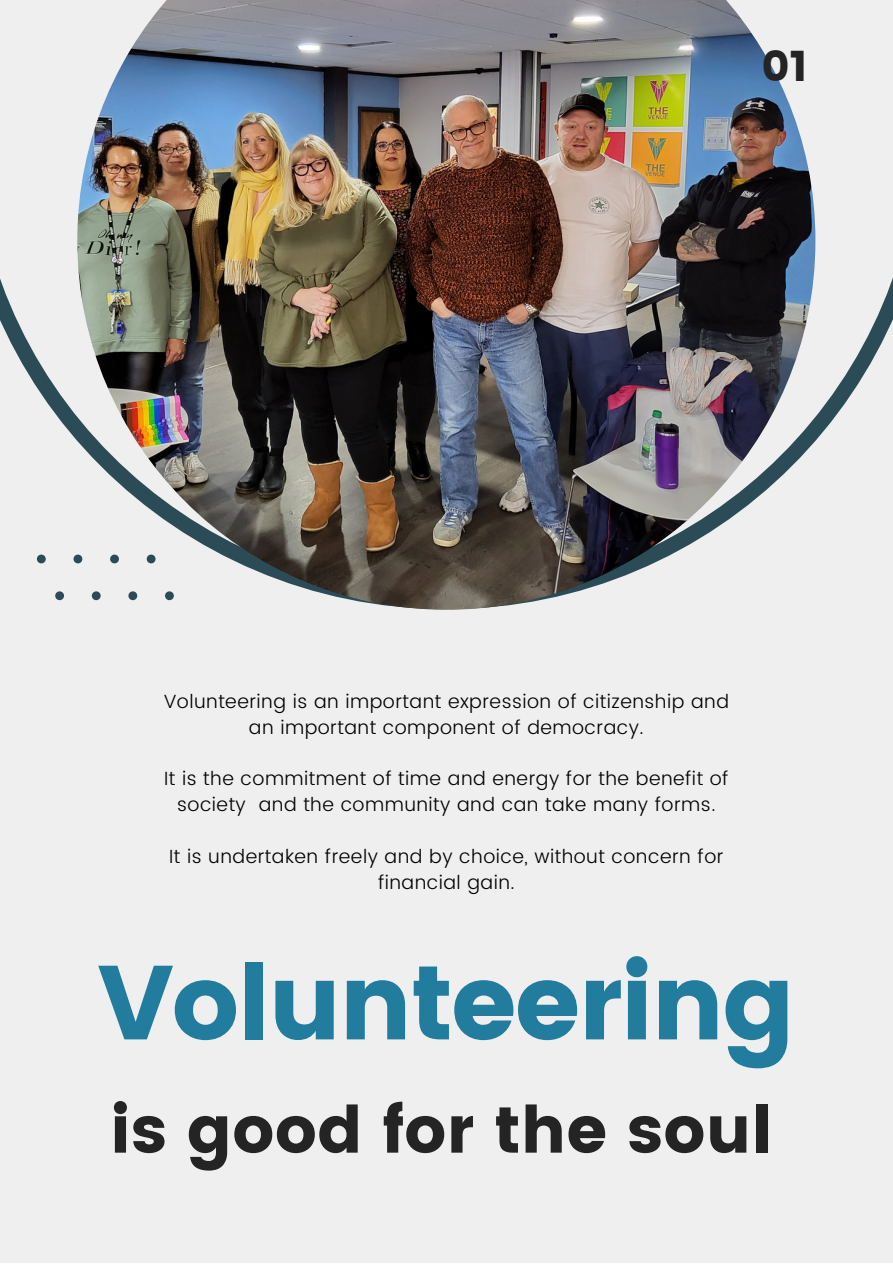
<style>
.page{position:relative;width:893px;height:1264px;background:#fff}
.page>*{position:absolute;margin:0;border:0;box-sizing:border-box;transform-origin:0 0}
.t1{font:104.85px "Poppins";letter-spacing:-.025em;color:#227c9d}
.t2{font:65.1px "Poppins";color:#242424}
.t3{font:42.6px "Poppins";color:#242424}
.t4{font:300 19.05px/25.8px "Poppins";letter-spacing:.025em;color:#000;text-align:center}
</style>
<div class="page">
<div style="left:0;top:0;width:892px;height:1262px;background:#efefef"></div>
<svg style="left:0;top:225px;width:892px;height:376px"></svg>
<img style="left:77px;top:0;width:738px;height:609px">
<svg style="left:37px;top:554px;width:9px;height:9px"></svg>
<svg style="left:73px;top:554px;width:9px;height:9px"></svg>
<svg style="left:110px;top:554px;width:9px;height:9px"></svg>
<svg style="left:147px;top:554px;width:8px;height:9px"></svg>
<svg style="left:55px;top:591px;width:9px;height:9px"></svg>
<svg style="left:92px;top:591px;width:9px;height:9px"></svg>
<svg style="left:128px;top:591px;width:9px;height:9px"></svg>
<svg style="left:165px;top:591px;width:9px;height:9px"></svg>
<p class="t3" style="left:762px;top:42px;width:47px">01</p>
<p class="t4" style="left:164px;top:688px;width:566px">Volunteering is an important expression of citizenship and an important component of democracy.</p>
<p class="t4" style="left:164px;top:765px;width:566px">It is the commitment of time and energy for the benefit of society and the community and can take many forms.</p>
<p class="t4" style="left:169px;top:843px;width:556px">It is undertaken freely and by choice, without concern for financial gain.</p>
<p class="t1" style="left:97px;top:941px;width:699px">Volunteering</p>
<p class="t2" style="left:110px;top:1092px;width:663px">is good for the soul</p>
</div>
